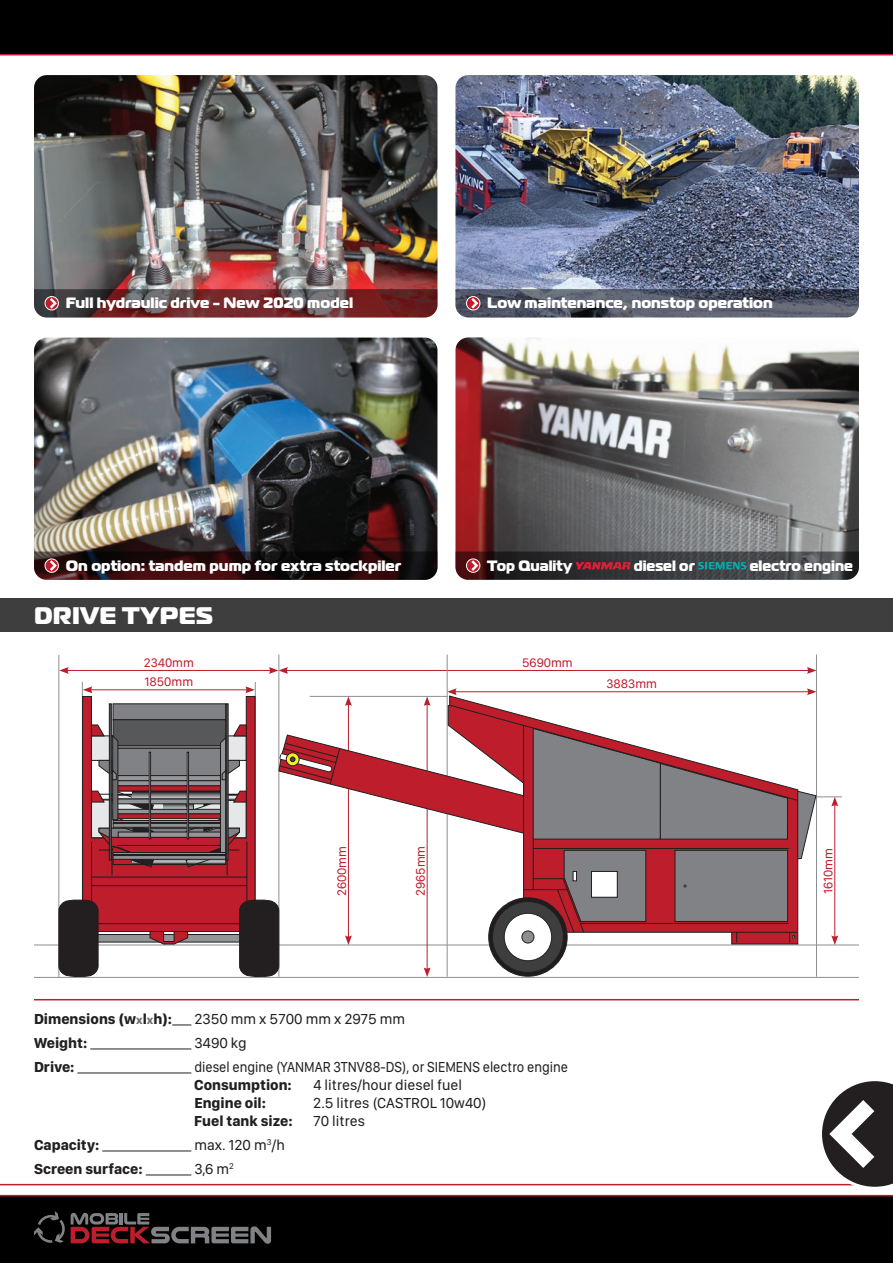
<style>
.page{position:relative;width:893px;height:1263px;background:#fff}
.page>*{position:absolute;margin:0;border:0;box-sizing:border-box;transform-origin:0 0}
.t1{font:800 24px "Magistral";letter-spacing:.01em;color:#fff}
.t2{font:800 15px "Magistral";color:#fff}
.t3{font:15px "SF Compact Display";color:#231f20}
.t4{font:700 15px "SF Compact Display";color:#231f20}
.t5{font:15px "SF Compact Display";color:#231f20;scale:.91 1}
.t6{font:800 15px "Magistral";color:#fff;scale:.95 1}
.t7{font:12.9px "SF Compact Display";color:#be1d2c}
.s1{font-size:12px;color:#6c6d70}
</style>
<div class="page">
<div style="left:0;top:598px;width:893px;height:33px;background:#3e3e3f"></div>
<div style="left:0;top:1195px;width:893px;height:68px;background:#000"></div>
<hr style="left:0;top:1184px;width:893px;height:1px;background:#be1d2c">
<hr style="left:34px;top:999px;width:825px;height:1px;background:#be1d2c">
<hr style="left:0;top:1195px;width:893px;height:1px;background:#be1d2c">
<div style="left:0;top:0;width:893px;height:54px;background:#000"></div>
<hr style="left:0;top:54px;width:893px;height:2px;background:#be1d2c">
<hr style="left:34px;top:944px;width:825px;height:1px;background:#8c8f90">
<hr style="left:286px;top:670px;width:523px;height:1px;background:#be1d2c">
<svg style="left:807px;top:667px;width:9px;height:7px"></svg>
<hr style="left:66px;top:670px;width:205px;height:1px;background:#be1d2c">
<svg style="left:59px;top:667px;width:10px;height:7px"></svg>
<svg style="left:269px;top:667px;width:19px;height:7px"></svg>
<hr style="left:816px;top:655px;width:1px;height:322px;background:#8c8f90">
<hr style="left:447px;top:655px;width:1px;height:322px;background:#8c8f90">
<hr style="left:278px;top:655px;width:1px;height:322px;background:#8c8f90">
<hr style="left:255px;top:682px;width:1px;height:295px;background:#8c8f90">
<hr style="left:82px;top:682px;width:1px;height:295px;background:#8c8f90">
<hr style="left:58px;top:655px;width:1px;height:322px;background:#8c8f90">
<hr style="left:708px;top:796px;width:134px;height:1px;background:#8c8f90">
<hr style="left:34px;top:977px;width:825px;height:1px;background:#8c8f90">
<hr style="left:454px;top:691px;width:355px;height:1px;background:#be1d2c">
<svg style="left:447px;top:688px;width:10px;height:7px"></svg>
<svg style="left:807px;top:688px;width:9px;height:7px"></svg>
<hr style="left:427px;top:703px;width:1px;height:267px;background:#be1d2c">
<svg style="left:424px;top:967px;width:7px;height:10px"></svg>
<hr style="left:834px;top:804px;width:1px;height:134px;background:#be1d2c">
<svg style="left:831px;top:797px;width:7px;height:9px"></svg>
<svg style="left:831px;top:935px;width:7px;height:10px"></svg>
<svg style="left:332px;top:695px;width:467px;height:250px"></svg>
<svg style="left:799px;top:791px;width:18px;height:69px"></svg>
<svg style="left:332px;top:704px;width:467px;height:239px"></svg>
<svg style="left:58px;top:686px;width:274px;height:291px"></svg>
<div style="left:489px;top:898px;width:78px;height:78px;background:#201c1d;border-radius:50%"></div>
<div style="left:488px;top:897px;width:80px;height:80px;border:1px solid #231f20;border-radius:50%"></div>
<div style="left:492px;top:901px;width:71px;height:71px;background:#3e3e3f;border-radius:50%"></div>
<div style="left:492px;top:901px;width:72px;height:72px;border:1px solid #231f20;border-radius:50%"></div>
<div style="left:504px;top:913px;width:48px;height:48px;background:#fff;border-radius:50%"></div>
<div style="left:504px;top:913px;width:48px;height:48px;border:1px solid #231f20;border-radius:50%"></div>
<div style="left:522px;top:931px;width:12px;height:12px;background:#8c8f90;border-radius:50%"></div>
<div style="left:521px;top:930px;width:13px;height:13px;border:1px solid #231f20;border-radius:50%"></div>
<img style="left:34px;top:75px;width:403px;height:214px">
<img style="left:34px;top:338px;width:403px;height:213px">
<img style="left:455px;top:75px;width:404px;height:214px">
<img style="left:455px;top:337px;width:404px;height:214px">
<svg style="left:172px;top:1025px;width:19px;height:1px"></svg>
<hr style="left:90px;top:1049px;width:101px;height:1px;background:#231f20">
<hr style="left:77px;top:1073px;width:114px;height:1px;background:#231f20">
<hr style="left:102px;top:1151px;width:89px;height:1px;background:#231f20">
<hr style="left:146px;top:1175px;width:45px;height:1px;background:#231f20">
<svg style="left:71px;top:1213px;width:200px;height:31px"></svg>
<svg style="left:34px;top:1211px;width:31px;height:32px"></svg>
<svg style="left:34px;top:289px;width:403px;height:28px;background:#663739"></svg>
<div style="left:45px;top:296px;width:14px;height:14px;border:1px solid #fff;border-radius:50%"></div>
<svg style="left:34px;top:551px;width:403px;height:29px;background:#261011"></svg>
<div style="left:45px;top:558px;width:14px;height:15px;border:1px solid #fff;border-radius:50%"></div>
<svg style="left:455px;top:551px;width:404px;height:29px;background:#413c3f"></svg>
<svg style="left:455px;top:289px;width:404px;height:28px;background:#545867"></svg>
<div style="left:466px;top:296px;width:14px;height:14px;border:1px solid #fff;border-radius:50%"></div>
<svg style="left:819px;top:1081px;width:74px;height:106px"></svg>
<p class="t2" style="left:66px;top:293px;width:289px">Full hydraulic drive - New 2020 model</p>
<p class="t2" style="left:487px;top:293px;width:287px">Low maintenance, nonstop operation</p>
<p class="t2" style="left:66px;top:555px;width:337px">On option: tandem pump for extra stockpiler</p>
<p class="t6" style="left:487px;top:555px;width:91px">Top Quality</p>
<p class="t6" style="left:634px;top:555px;width:66px">diesel or</p>
<p class="t6" style="left:750px;top:555px;width:110px">electro engine</p>
<h1 class="t1" style="left:34px;top:600px;width:180px">DRIVE TYPES</h1>
<p class="t7" style="left:144px;top:654px;width:52px">2340mm</p>
<p class="t7" style="left:522px;top:654px;width:52px">5690mm</p>
<p class="t7" style="left:144px;top:673px;width:50px">1850mm</p>
<p class="t7" style="left:606px;top:675px;width:52px">3883mm</p>
<p class="t7" style="left:333px;top:896px;width:52px;rotate:-90deg">2600mm</p>
<p class="t7" style="left:412px;top:896px;width:52px;rotate:-90deg">2965mm</p>
<p class="t7" style="left:819px;top:894px;width:48px;rotate:-90deg">1610mm</p>
<p class="t4" style="left:34px;top:1009px;width:140px">Dimensions (w<span class="s1">x</span>l<span class="s1">x</span>h):</p>
<p class="t3" style="left:194px;top:1009px;width:212px">2350 mm x 5700 mm x 2975 mm</p>
<p class="t4" style="left:34px;top:1033px;width:55px">Weight:</p>
<p class="t3" style="left:194px;top:1033px;width:54px">3490 kg</p>
<p class="t4" style="left:34px;top:1057px;width:42px">Drive:</p>
<p class="t5" style="left:194px;top:1057px;width:412px">diesel engine (YANMAR 3TNV88-DS), or SIEMENS electro engine</p>
<p class="t4" style="left:194px;top:1075px;width:99px">Consumption:</p>
<p class="t3" style="left:313px;top:1075px;width:151px">4 litres/hour diesel fuel</p>
<p class="t4" style="left:194px;top:1093px;width:73px">Engine oil:</p>
<p class="t3" style="left:313px;top:1093px;width:175px">2.5 litres (CASTROL 10w40)</p>
<p class="t4" style="left:194px;top:1111px;width:100px">Fuel tank size:</p>
<p class="t3" style="left:313px;top:1111px;width:53px">70 litres</p>
<p class="t4" style="left:34px;top:1135px;width:67px">Capacity:</p>
<p class="t3" style="left:194px;top:1135px;width:92px">max. 120 m<sup>3</sup>/h</p>
<p class="t4" style="left:34px;top:1159px;width:110px">Screen surface:</p>
<p class="t3" style="left:194px;top:1159px;width:41px">3,6 m<sup>2</sup></p>
</div>
